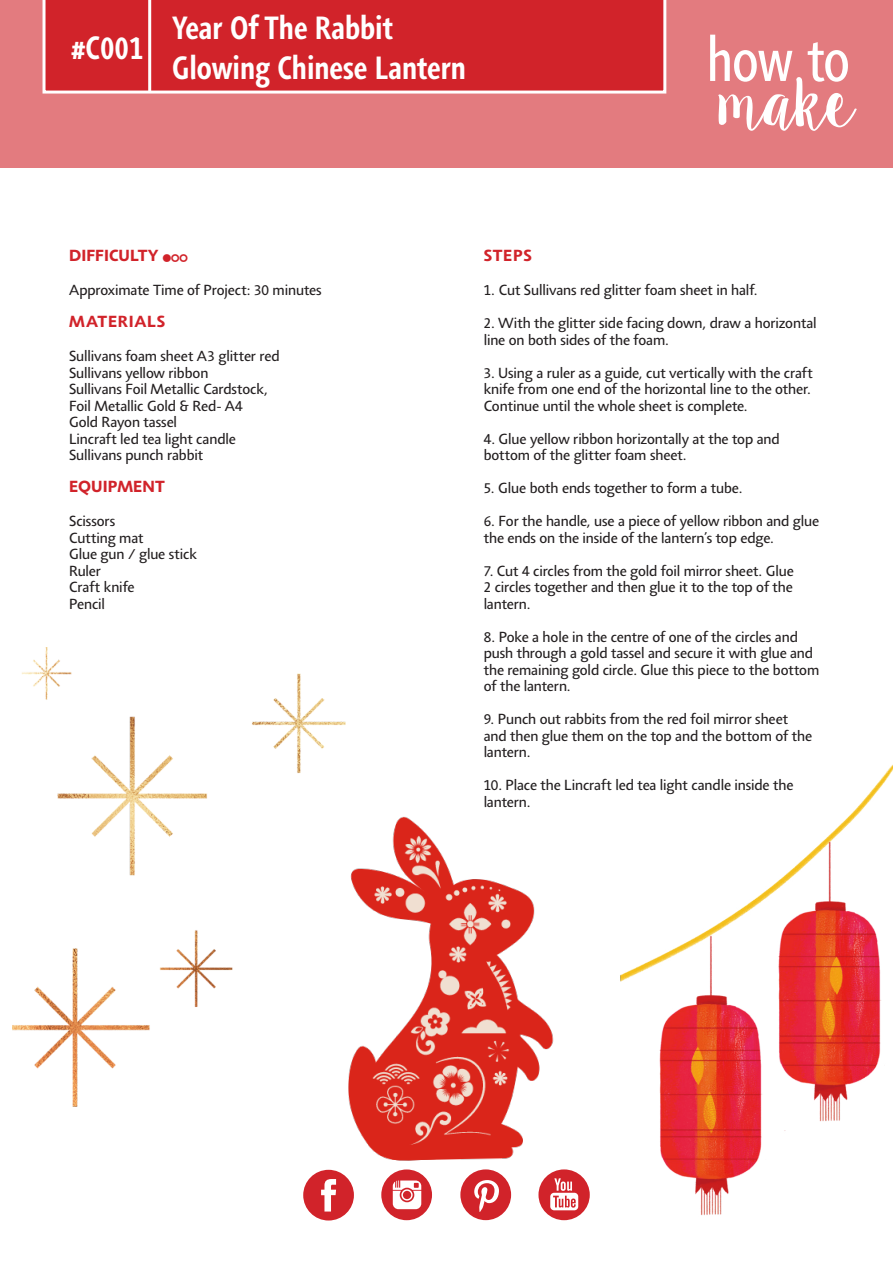
<style>
.page{position:relative;width:893px;height:1263px;background:#fff}
.page>*{position:absolute;margin:0;border:0;box-sizing:border-box;transform-origin:0 0}
.t1{font:700 condensed 33px "Agilita LT Pro";color:#fff}
.t2{font:700 16.5px "Agilita LT Pro";letter-spacing:.015em;color:#d1232a}
.t3{font:700 16.5px "Agilita LT Pro";letter-spacing:.04em;color:#d1232a}
.t4{font:15px/16.5px "Agilita LT Pro";letter-spacing:-.005em;color:#231f20}
</style>
<div class="page">
<div style="left:0;top:0;width:893px;height:168px;background:#e37b7f"></div>
<div style="left:43px;top:0;width:623px;height:94px;background:#d1232a"></div>
<hr style="left:148px;top:0;width:3px;height:92px;background:#fff">
<svg style="left:710px;top:35px;width:147px;height:96px"></svg>
<img style="left:620px;top:764px;width:273px;height:451px">
<img style="left:303px;top:832px;width:287px;height:388px">
<img style="left:13px;top:648px;width:411px;height:466px">
<p class="t1" style="left:71px;top:24px;width:74px">#C001</p>
<p class="t1" style="left:172px;top:4px;width:222px">Year Of The Rabbit</p>
<p class="t1" style="left:172px;top:44px;width:295px">Glowing Chinese Lantern</p>
<p class="t2" style="left:69px;top:243px;width:120px">DIFFICULTY ●○○</p>
<p class="t4" style="left:69px;top:282px;width:254px">Approximate Time of Project: 30 minutes</p>
<p class="t3" style="left:69px;top:309px;width:97px">MATERIALS</p>
<p class="t4" style="left:69px;top:348px;width:212px">Sullivans foam sheet A3 glitter red</p>
<p class="t4" style="left:69px;top:364px;width:141px">Sullivans yellow ribbon</p>
<p class="t4" style="left:69px;top:381px;width:200px">Sullivans Foil Metallic Cardstock,</p>
<p class="t4" style="left:69px;top:397px;width:175px">Foil Metallic Gold &amp; Red- A4</p>
<p class="t4" style="left:69px;top:414px;width:109px">Gold Rayon tassel</p>
<p class="t4" style="left:69px;top:430px;width:168px">Lincraft led tea light candle</p>
<p class="t4" style="left:69px;top:447px;width:136px">Sullivans punch rabbit</p>
<p class="t2" style="left:69px;top:474px;width:97px">EQUIPMENT</p>
<p class="t4" style="left:69px;top:513px;width:48px">Scissors</p>
<p class="t4" style="left:69px;top:529px;width:76px">Cutting mat</p>
<p class="t4" style="left:69px;top:546px;width:129px">Glue gun / glue stick</p>
<p class="t4" style="left:69px;top:562px;width:33px">Ruler</p>
<p class="t4" style="left:69px;top:579px;width:67px">Craft knife</p>
<p class="t4" style="left:69px;top:595px;width:37px">Pencil</p>
<p class="t2" style="left:484px;top:243px;width:50px">STEPS</p>
<p class="t4" style="left:484px;top:282px;width:275px">1. Cut Sullivans red glitter foam sheet in half.</p>
<p class="t4" style="left:484px;top:315px;width:334px">2. With the glitter side facing down, draw a horizontal line on both sides of the foam.</p>
<p class="t4" style="left:484px;top:365px;width:331px">3. Using a ruler as a guide, cut vertically with the craft knife from one end of the horizontal line to the other.<br>Continue until the whole sheet is complete.</p>
<p class="t4" style="left:484px;top:431px;width:297px">4. Glue yellow ribbon horizontally at the top and bottom of the glitter foam sheet.</p>
<p class="t4" style="left:484px;top:480px;width:260px">5. Glue both ends together to form a tube.</p>
<p class="t4" style="left:484px;top:513px;width:337px">6. For the handle, use a piece of yellow ribbon and glue the ends on the inside of the lantern’s top edge.</p>
<p class="t4" style="left:484px;top:563px;width:311px;text-align:justify">7. Cut 4 circles from the gold foil mirror sheet. Glue 2 circles together and then glue it to the top of the lantern.</p>
<p class="t4" style="left:484px;top:629px;width:337px">8. Poke a hole in the centre of one of the circles and push through a gold tassel and secure it with glue and the remaining gold circle. Glue this piece to the bottom of the lantern.</p>
<p class="t4" style="left:484px;top:711px;width:330px">9. Punch out rabbits from the red foil mirror sheet and then glue them on the top and the bottom of the lantern.</p>
<p class="t4" style="left:484px;top:777px;width:311px">10. Place the Lincraft led tea light candle inside the lantern.</p>
</div>
